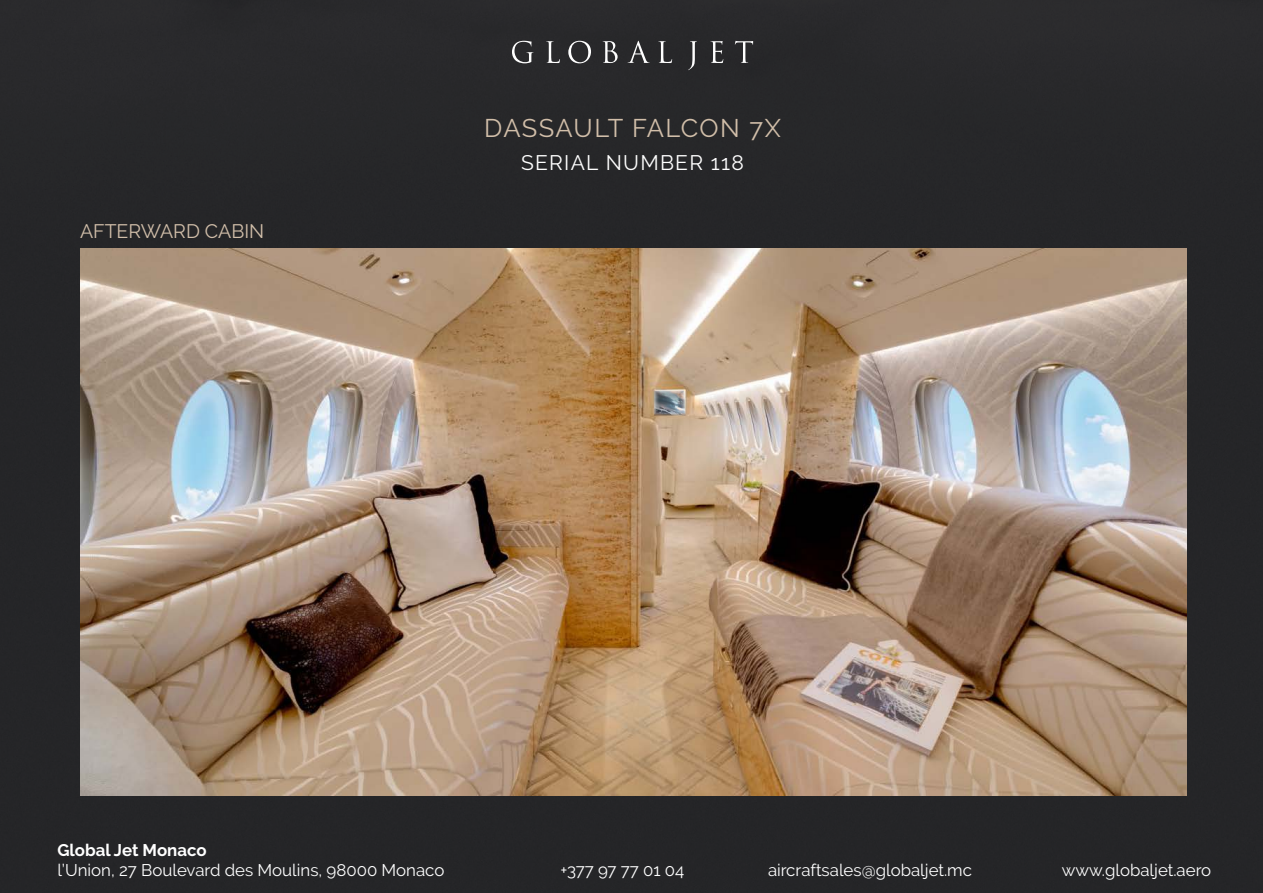
<style>
.page{position:relative;width:1263px;height:893px;background:#262628}
.page>*{position:absolute;margin:0;border:0;box-sizing:border-box;transform-origin:0 0}
.t1{font:25.5px "Raleway";letter-spacing:.05em;color:#d1bea9}
.t2{font:21px "Raleway";letter-spacing:.06em;color:#fff}
.t3{font:19.5px "Raleway";color:#d1bea9}
.t4{font:16.8px "Raleway";color:#fff}
.t5{font:700 16.8px "Raleway";color:#fff}
</style>
<div class="page">
<img style="left:80px;top:248px;width:1106px;height:547px">
<div style="left:652px;top:389px;width:36px;height:28px;background:#998066;opacity:.57"></div>
<svg style="left:512px;top:41px;width:21px;height:22px"></svg>
<svg style="left:546px;top:41px;width:14px;height:22px"></svg>
<svg style="left:568px;top:41px;width:23px;height:22px"></svg>
<svg style="left:603px;top:41px;width:15px;height:22px"></svg>
<svg style="left:628px;top:41px;width:22px;height:22px"></svg>
<svg style="left:658px;top:41px;width:14px;height:22px"></svg>
<svg style="left:688px;top:41px;width:9px;height:29px"></svg>
<svg style="left:710px;top:41px;width:13px;height:22px"></svg>
<svg style="left:735px;top:41px;width:18px;height:22px"></svg>
<p class="t3" style="left:80px;top:220px;width:186px">AFTERWARD CABIN</p>
<h1 class="t1" style="left:484px;top:113px;width:298px">DASSAULT FALCON 7X</h1>
<p class="t2" style="left:521px;top:150px;width:224px">SERIAL NUMBER 118</p>
<p class="t5" style="left:57px;top:840px;width:151px">Global Jet Monaco</p>
<p class="t4" style="left:57px;top:860px;width:388px">l’Union, 27 Boulevard des Moulins, 98000 Monaco</p>
<p class="t4" style="left:560px;top:861px;width:125px">+377 97 77 01 04</p>
<p class="t4" style="left:768px;top:861px;width:205px">aircraftsales@globaljet.mc</p>
<p class="t4" style="left:1062px;top:861px;width:151px">www.globaljet.aero</p>
</div>
